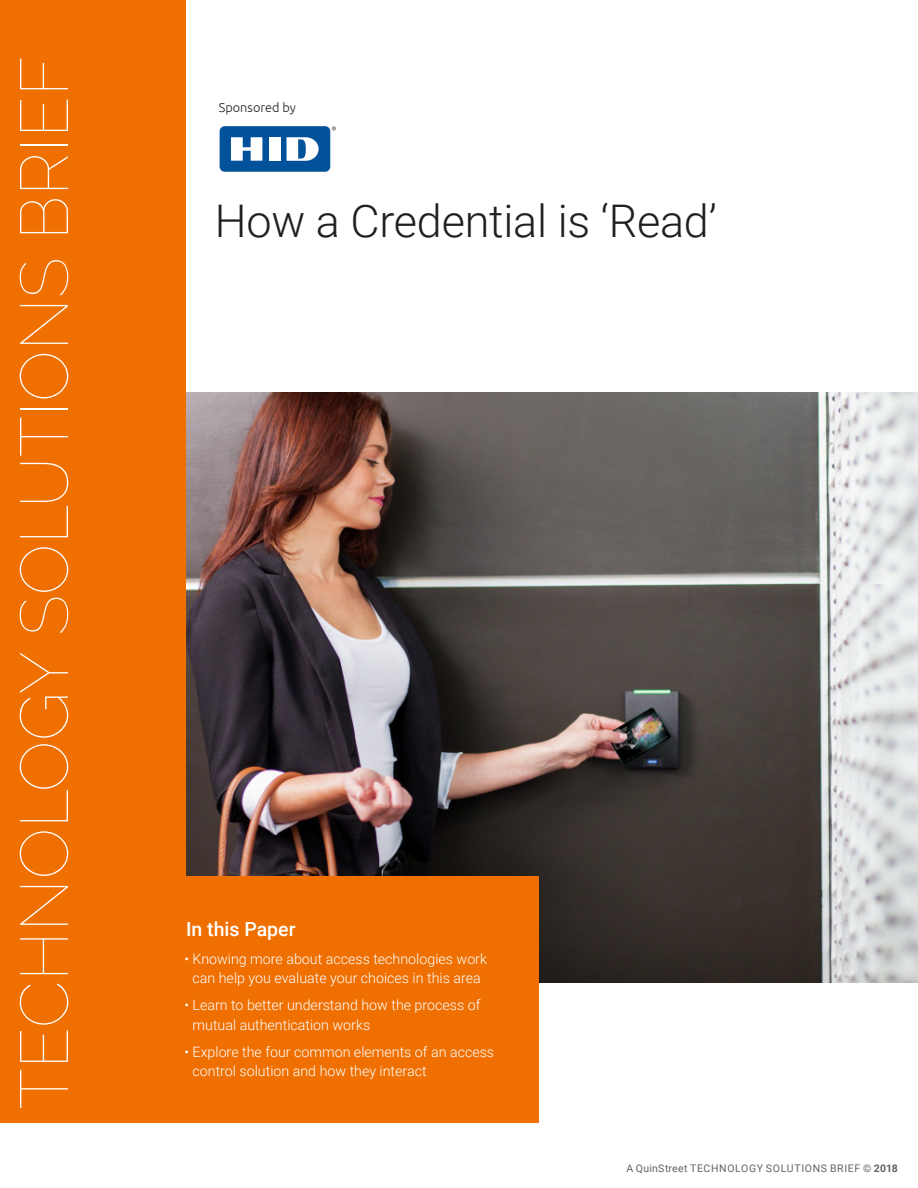
<style>
.page{position:relative;width:918px;height:1188px;background:#fff}
.page>*{position:absolute;margin:0;border:0;box-sizing:border-box;transform-origin:0 0}
.t1{font:100 67.5px "Raleway";color:#fff}
.t2{font:300 45px "Roboto";letter-spacing:-.005em;color:#231f20}
.t3{font:500 19.5px "Roboto";color:#fff}
.t4{font:300 14.25px/19.5px "Roboto";color:#fff}
.t5{font:300 12.75px "Ubuntu";color:#231f20}
.t6{font:10.5px "Roboto";letter-spacing:.06em;color:#636366}
.s1{font-weight:700}
</style>
<div class="page">
<img style="left:185px;top:393px;width:733px;height:590px">
<div style="left:185px;top:877px;width:353px;height:246px;background:#ef6f00"></div>
<div style="left:0;top:0;width:185px;height:1123px;background:#ef6f00"></div>
<svg style="left:332px;top:127px;width:4px;height:4px"></svg>
<div style="left:220px;top:126px;width:110px;height:46px;background:#01529a;border-radius:5px"></div>
<div style="left:269px;top:137px;width:11px;height:24px;background:#fff"></div>
<svg style="left:231px;top:137px;width:31px;height:24px"></svg>
<svg style="left:287px;top:137px;width:32px;height:24px"></svg>
<h1 class="t1" style="left:4px;top:1109px;width:1055px;rotate:-90deg">TECHNOLOGY SOLUTIONS BRIEF</h1>
<p class="t5" style="left:219px;top:100px;width:79px">Sponsored by</p>
<h2 class="t2" style="left:215px;top:189px;width:503px">How a Credential is ‘Read’</h2>
<h3 class="t3" style="left:186px;top:915px;width:111px">In this Paper</h3>
<p class="t4" style="left:184px;top:948px;width:304px;text-align:center">• Knowing more about access technologies work can help you evaluate your choices in this area</p>
<p class="t4" style="left:193px;top:995px;width:289px;text-indent:-8px">• Learn to better understand how the process of mutual authentication works</p>
<p class="t4" style="left:193px;top:1041px;width:303px;text-indent:-8px">• Explore the four common elements of an access control solution and how they interact</p>
<p class="t6" style="left:627px;top:1161px;width:273px">A QuinStreet TECHNOLOGY SOLUTIONS BRIEF © <span class="s1">2018</span></p>
</div>
